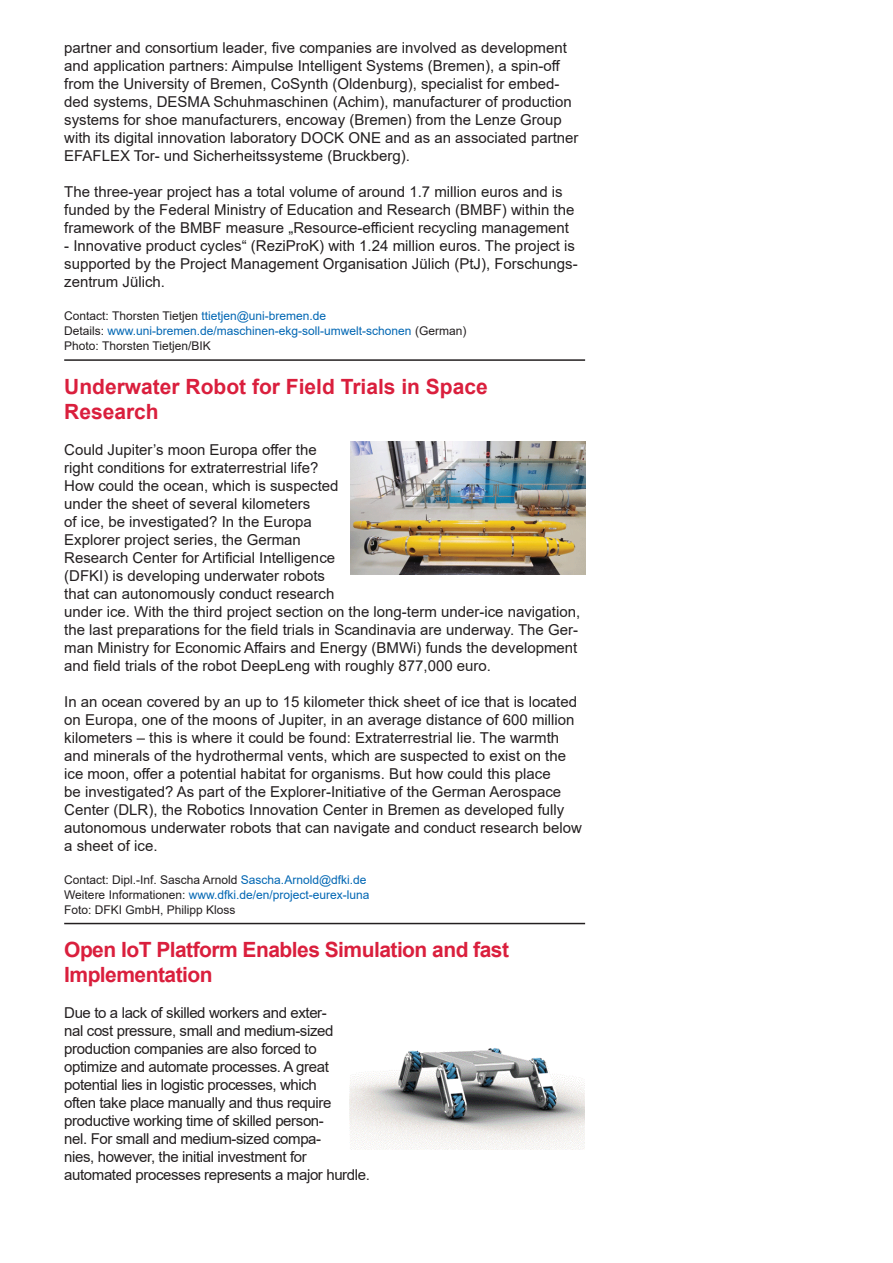
<style>
.page{position:relative;width:893px;height:1263px;background:#fff}
.page>*{position:absolute;margin:0;border:0;box-sizing:border-box;transform-origin:0 0}
.t1{font:700 21px/25.2px "Arial";letter-spacing:-.025em;color:#da1f3d}
.t2{font:700 21px/25.2px "Arial";color:#da1f3d}
.t3{font:15px/18px "Arial";color:#231f20}
.t4{font:15px/18px "Arial";letter-spacing:-.025em;color:#231f20}
.t5{font:12px/15px "Arial";color:#0166b3}
.t6{font:12px/15px "Arial";color:#231f20}
.s1{color:#231f20}
.s2{color:#0166b3}
</style>
<div class="page">
<hr style="left:64px;top:359px;width:521px;height:2px;background:#231f20">
<hr style="left:64px;top:923px;width:521px;height:1px;background:#231f20">
<img style="left:350px;top:441px;width:235px;height:133px">
<img style="left:349px;top:1048px;width:236px;height:101px">
<p class="t3" style="left:64px;top:39px;width:516px">partner and consortium leader, five companies are involved as development and application partners: Aimpulse Intelligent Systems (Bremen), a spin-off from the University of Bremen, CoSynth (Oldenburg), specialist for embed&shy;ded systems, DESMA Schuhmaschinen (Achim), manufacturer of production systems for shoe manufacturers, encoway (Bremen) from the Lenze Group with its digital innovation laboratory DOCK ONE and as an associated partner EFAFLEX Tor- und Sicherheitssysteme (Bruckberg).</p>
<p class="t3" style="left:64px;top:183px;width:512px">The three-year project has a total volume of around 1.7 million euros and is funded by the Federal Ministry of Education and Research (BMBF) within the framework of the BMBF measure „Resource-efficient recycling management</p>
<p class="t3" style="left:64px;top:237px;width:515px">- Innovative product cycles“ (ReziProK) with 1.24 million euros. The project is supported by the Project Management Organisation Jülich (PtJ), Forschungs&shy;zentrum Jülich.</p>
<p class="t5" style="left:64px;top:309px;width:404px"><span class="s1">Contact: Thorsten Tietjen</span> ttietjen@uni-bremen.de<br><span class="s1">Details:</span> www.uni-bremen.de/maschinen-ekg-soll-umwelt-schonen <span class="s1">(German)<br>Photo: Thorsten Tietjen/BIK</span></p>
<h1 class="t2" style="left:64px;top:374px;width:425px">Underwater Robot for Field Trials in Space<br>Research</h1>
<p class="t3" style="left:64px;top:440px;width:518px">Could Jupiter’s moon Europa offer the<br>right conditions for extraterrestrial life?<br>How could the ocean, which is suspected<br>under the sheet of several kilometers<br>of ice, be investigated? In the Europa<br>Explorer project series, the German<br>Research Center for Artificial Intelligence<br>(DFKI) is developing underwater robots<br>that can autonomously conduct research<br>under ice. With the third project section on the long-term under-ice navigation, the last preparations for the field trials in Scandinavia are underway. The Ger&shy;man Ministry for Economic Affairs and Energy (BMWi) funds the development and field trials of the robot DeepLeng with roughly 877,000 euro.</p>
<p class="t3" style="left:64px;top:692px;width:519px">In an ocean covered by an up to 15 kilometer thick sheet of ice that is located on Europa, one of the moons of Jupiter, in an average distance of 600 million kilometers – this is where it could be found: Extraterrestrial lie. The warmth and minerals of the hydrothermal vents, which are suspected to exist on the ice moon, offer a potential habitat for organisms. But how could this place<br>be investigated? As part of the Explorer-Initiative of the German Aerospace Center (DLR), the Robotics Innovation Center in Bremen as developed fully autonomous underwater robots that can navigate and conduct research below a sheet of ice.</p>
<p class="t6" style="left:64px;top:872px;width:307px">Contact: Dipl.-Inf. Sascha Arnold <span class="s2">Sascha.Arnold@dfki.de<br></span>Weitere Informationen: <span class="s2">www.dfki.de/en/project-eurex-luna<br></span>Foto: DFKI GmbH, Philipp Kloss</p>
<h1 class="t1" style="left:64px;top:937px;width:446px">Open IoT Platform Enables Simulation and fast<br>Implementation</h1>
<p class="t4" style="left:64px;top:1004px;width:307px">Due to a lack of skilled workers and exter-<br>nal cost pressure, small and medium-sized production companies are also forced to optimize and automate processes. A great potential lies in logistic processes, which<br>often take place manually and thus require productive working time of skilled person-<br>nel. For small and medium-sized compa-<br>nies, however, the initial investment for automated processes represents a major hurdle.</p>
</div>
